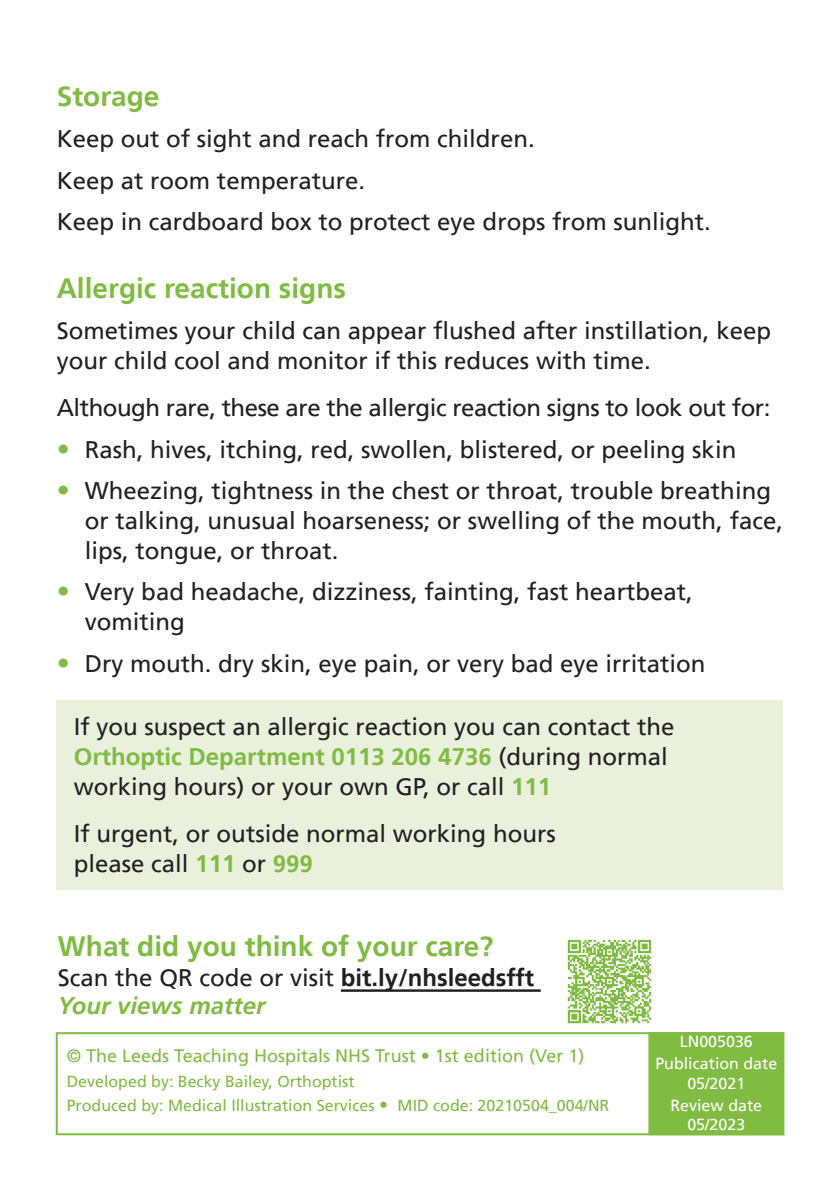
<style>
.page{position:relative;width:840px;height:1191px;background:#fff}
.page>*{position:absolute;margin:0;border:0;box-sizing:border-box;transform-origin:0 0}
.Main_Headings{font:700 28px "Frutiger LT";color:#80bb42}
.Sub_Heading{font:700 28px "Frutiger LT";color:#80bb42}
.Body_Text{font:24px/30px "Frutiger LT";color:#231f20}
.Body_Text-2{font:24px "Frutiger LT";letter-spacing:-.02em;color:#231f20}
.Body_Text-3{font:italic 700 24px "Frutiger LT";color:#80bb42}
.Back_cover_Box_Text{font:18px "Frutiger LT";color:#80bb42}
.Back_cover_Box_Text-2{font:16px "Frutiger LT";color:#80bb42}
.Back_cover_Box_Text-3{font:16px "Frutiger LT";color:#fff}
.s1{font-size:26px;color:#80bb42}
.s2{font-weight:700;color:#80bb42}
.s3{font-weight:700}
.s4{font-size:18px}
</style>
<div class="page">
<div style="left:56px;top:1032px;width:727px;height:103px;border:2px solid #80bb42"></div>
<div style="left:648px;top:1032px;width:135px;height:103px;background:#80bb42"></div>
<div style="left:57px;top:700px;width:725px;height:189px;background:#e9f1dd"></div>
<hr style="left:341px;top:989px;width:199px;height:2px;background:#231f20">
<img style="left:567px;top:939px;width:85px;height:85px">
<p class="Main_Headings" style="left:57px;top:80px;width:104px">Storage</p>
<p class="Body_Text" style="left:57px;top:124px;width:479px">Keep out of sight and reach from children.</p>
<p class="Body_Text" style="left:57px;top:165px;width:310px">Keep at room temperature.</p>
<p class="Body_Text" style="left:57px;top:207px;width:655px">Keep in cardboard box to protect eye drops from sunlight.</p>
<p class="Main_Headings" style="left:57px;top:271px;width:290px">Allergic reaction signs</p>
<p class="Body_Text" style="left:57px;top:316px;width:715px">Sometimes your child can appear flushed after instillation, keep your child cool and monitor if this reduces with time.</p>
<p class="Body_Text-2" style="left:57px;top:394px;width:714px">Although rare, these are the allergic reaction signs to look out for:</p>
<p class="Body_Text" style="left:57px;top:434px;width:680px"><span class="s1">•</span> Rash, hives, itching, red, swollen, blistered, or peeling skin</p>
<p class="Body_Text" style="left:85px;top:475px;width:699px;text-indent:-28px"><span class="s1">•</span> Wheezing, tightness in the chest or throat, trouble breathing or talking, unusual hoarseness; or swelling of the mouth, face, lips, tongue, or throat.</p>
<p class="Body_Text" style="left:85px;top:577px;width:609px;text-indent:-28px"><span class="s1">•</span> Very bad headache, dizziness, fainting, fast heartbeat, vomiting</p>
<p class="Body_Text" style="left:57px;top:648px;width:650px"><span class="s1">•</span> Dry mouth. dry skin, eye pain, or very bad eye irritation</p>
<p class="Body_Text" style="left:74px;top:712px;width:602px">If you suspect an allergic reaction you can contact the<br><span class="s2">Orthoptic Department 0113 206 4736</span> (during normal working hours) or your own GP, or call <span class="s2">111</span></p>
<p class="Body_Text" style="left:74px;top:819px;width:483px">If urgent, or outside normal working hours please call <span class="s2">111</span> or <span class="s2">999</span></p>
<p class="Sub_Heading" style="left:58px;top:929px;width:437px">What did you think of your care?</p>
<p class="Body_Text" style="left:58px;top:962px;width:477px">Scan the QR code or visit <span class="s3">bit.ly/nhsleedsfft</span></p>
<p class="Body_Text-3" style="left:58px;top:992px;width:209px">Your views matter</p>
<p class="Back_cover_Box_Text" style="left:67px;top:1045px;width:519px">© The Leeds Teaching Hospitals NHS Trust • 1st edition (Ver 1)</p>
<p class="Back_cover_Box_Text-2" style="left:67px;top:1072px;width:289px">Developed by: Becky Bailey, Orthoptist</p>
<p class="Back_cover_Box_Text-2" style="left:67px;top:1096px;width:544px">Produced by: Medical Illustration Services <span class="s4">•</span> MID code: 20210504_004/NR</p>
<p class="Back_cover_Box_Text-3" style="left:679px;top:1032px;width:74px">LN005036</p>
<p class="Back_cover_Box_Text-3" style="left:655px;top:1054px;width:123px">Publication date</p>
<p class="Back_cover_Box_Text-3" style="left:687px;top:1073px;width:59px">05/2021</p>
<p class="Back_cover_Box_Text-3" style="left:670px;top:1095px;width:93px">Review date</p>
<p class="Back_cover_Box_Text-3" style="left:687px;top:1114px;width:59px">05/2023</p>
</div>
